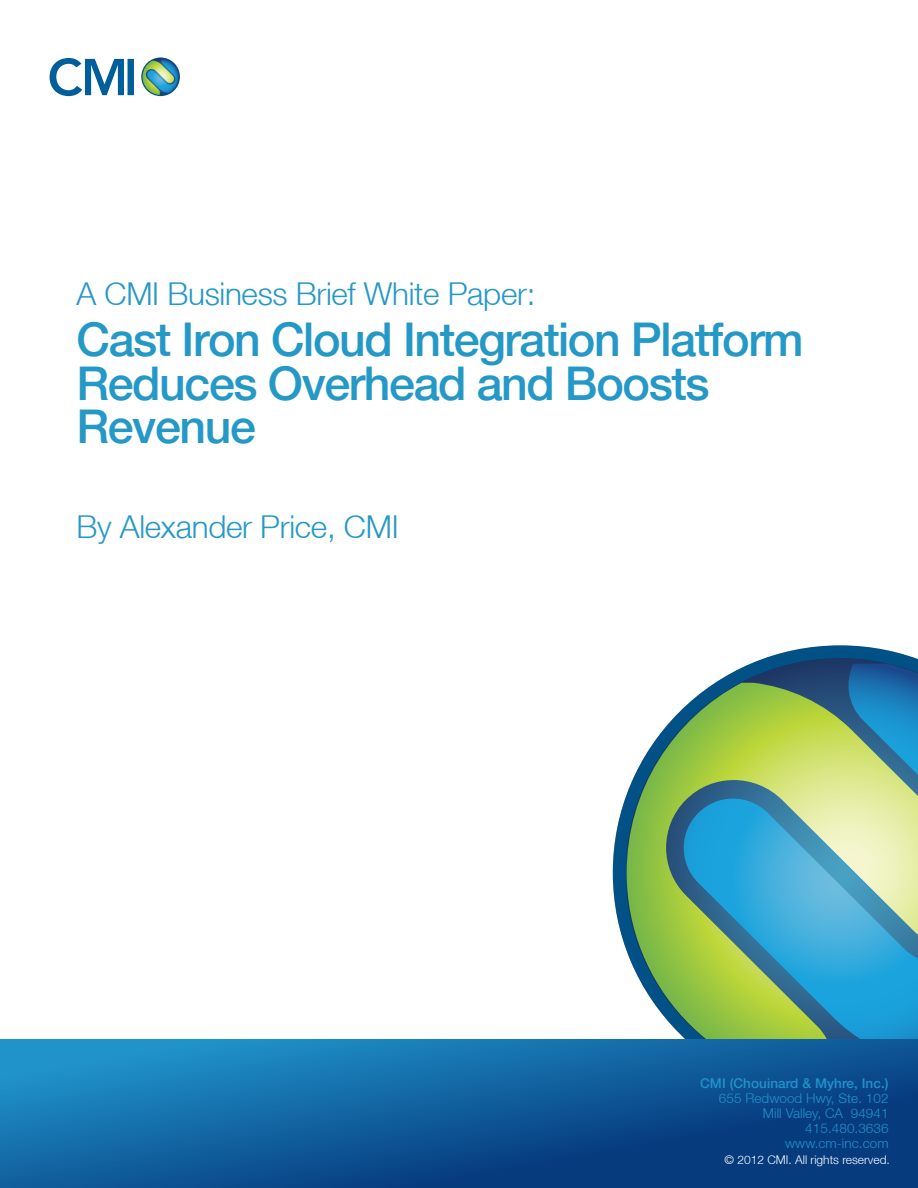
<style>
.page{position:relative;width:918px;height:1188px;background:#fff}
.page>*{position:absolute;margin:0;border:0;box-sizing:border-box;transform-origin:0 0}
.t1{font:500 46.5px/43.5px "Helvetica Neue LT";letter-spacing:-.03em;color:#2498c6}
.t2{font:300 31.5px "Helvetica Neue LT";letter-spacing:-.01em;color:#2498c6}
.t3{font:300 13.5px/15px "Helvetica Neue LT";letter-spacing:.005em;color:#2093ca;text-align:right}
.t4{font:500 13.5px "Helvetica Neue LT";letter-spacing:.005em;color:#2093ca}
.t5{font:300 12px "Helvetica Neue LT";color:#fff}
</style>
<div class="page">
<svg style="left:613px;top:645px;width:302px;height:307px"></svg>
<svg style="left:627px;top:658px;width:291px;height:25px"></svg>
<svg style="left:627px;top:683px;width:52px;height:350px"></svg>
<svg style="left:679px;top:664px;width:239px;height:375px;background:#6fb09a"></svg>
<svg style="left:0;top:1039px;width:918px;height:149px;background:#105e9c"></svg>
<svg style="left:141px;top:57px;width:39px;height:39px"></svg>
<svg style="left:142px;top:59px;width:37px;height:36px"></svg>
<svg style="left:50px;top:58px;width:84px;height:38px"></svg>
<h2 class="t2" style="left:77px;top:275px;width:460px">A CMI Business Brief White Paper:</h2>
<h1 class="t1" style="left:77px;top:317px;width:729px">Cast Iron Cloud Integration Platform<br>Reduces Overhead and Boosts<br>Revenue</h1>
<h2 class="t2" style="left:77px;top:507px;width:324px">By Alexander Price, CMI</h2>
<p class="t4" style="left:700px;top:1075px;width:190px">CMI (Chouinard &amp; Myhre, Inc.)</p>
<p class="t3" style="left:719px;top:1090px;width:171px">655 Redwood Hwy, Ste. 102<br>Mill Valley, CA 94941<br>415.480.3636 www.cm-inc.com</p>
<p class="t5" style="left:725px;top:1153px;width:167px">© 2012 CMI. All rights reserved.</p>
</div>
